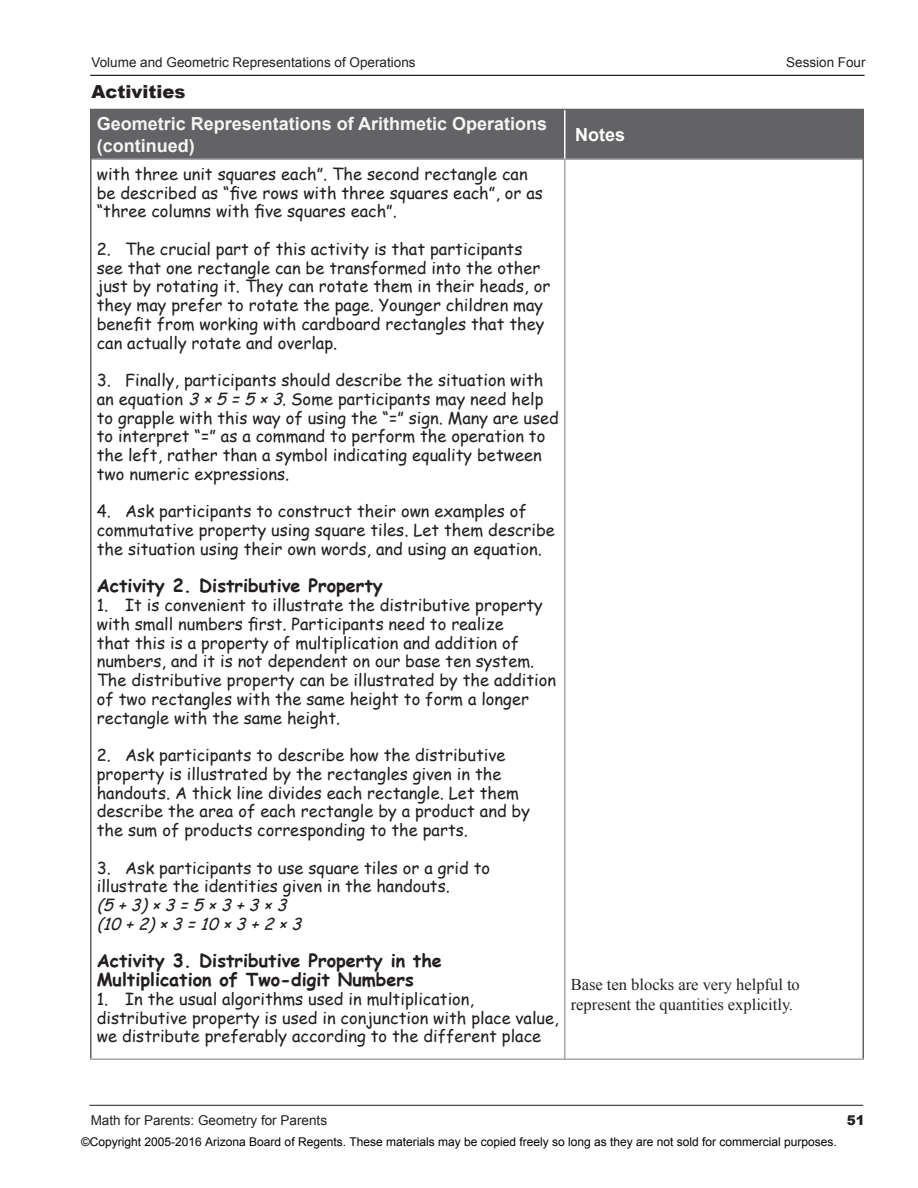
<style>
.page{position:relative;width:918px;height:1188px;background:#fff}
.page>*{position:absolute;margin:0;border:0;box-sizing:border-box;transform-origin:0 0}
.Heading_11{font:700 18px/18.8px "Comic Sans MS";color:#231f20}
.t1{font:700 18px/21.6px "Arial";color:#f4f5f5}
.t2{font:900 18px "Arial";color:#231f20}
.t3{font:700 18px "Arial";color:#fff}
.t4{font:16.5px/18.8px "Comic Sans MS";color:#231f20}
.t5{font:16.5px/19.8px "Times New Roman";color:#231f20}
.t6{font:italic 16.5px "Comic Sans MS";color:#231f20}
.t7{font:13.5px "Arial";color:#231f20}
.t8{font:900 13.5px "Arial";color:#231f20}
.t9{font:12px "Arial";color:#000}
.s1{font-style:italic}
</style>
<div class="page">
<hr style="left:91px;top:75px;width:774px;height:1px;background:#231f20">
<hr style="left:89px;top:1105px;width:774px;height:1px;background:#231f20">
<hr style="left:90px;top:75px;width:774px;height:1px;background:#231f20">
<hr style="left:564px;top:158px;width:2px;height:902px;background:#a5a6aa">
<div style="left:91px;top:110px;width:771px;height:50px;background:#636366"></div>
<hr style="left:90px;top:1058px;width:474px;height:2px;background:#a5a6aa">
<hr style="left:566px;top:1058px;width:298px;height:2px;background:#a5a6aa">
<hr style="left:90px;top:159px;width:1px;height:899px;background:#675f5d">
<hr style="left:862px;top:159px;width:2px;height:899px;background:#675f5d">
<hr style="left:90px;top:109px;width:475px;height:1px;background:#675f5d">
<hr style="left:90px;top:110px;width:1px;height:49px;background:#675f5d">
<hr style="left:565px;top:109px;width:299px;height:1px;background:#675f5d">
<hr style="left:862px;top:110px;width:2px;height:49px;background:#675f5d">
<hr style="left:564px;top:110px;width:2px;height:48px;background:#fff">
<p class="t7" style="left:92px;top:55px;width:326px">Volume and Geometric Representations of Operations</p>
<p class="t7" style="left:786px;top:55px;width:81px">Session Four</p>
<p class="t2" style="left:92px;top:82px;width:95px">Activities</p>
<p class="t1" style="left:97px;top:113px;width:452px">Geometric Representations of Arithmetic Operations (continued)</p>
<p class="t3" style="left:575px;top:124px;width:52px">Notes</p>
<p class="t4" style="left:97px;top:164px;width:448px">with three unit squares each”. The second rectangle can be described as “five rows with three squares each”, or as “three columns with five squares each”.</p>
<p class="t4" style="left:97px;top:239px;width:455px">2. The crucial part of this activity is that participants see that one rectangle can be transformed into the other just by rotating it. They can rotate them in their heads, or they may prefer to rotate the page. Younger children may benefit from working with cardboard rectangles that they can actually rotate and overlap.</p>
<p class="t4" style="left:97px;top:370px;width:464px">3. Finally, participants should describe the situation with an equation <span class="s1">3×5=5×3</span>. Some participants may need help to grapple with this way of using the “=” sign. Many are used to interpret “=” as a command to perform the operation to the left, rather than a symbol indicating equality between two numeric expressions.</p>
<p class="t4" style="left:97px;top:501px;width:460px">4. Ask participants to construct their own examples of commutative property using square tiles. Let them describe the situation using their own words, and using an equation.</p>
<p class="Heading_11" style="left:97px;top:576px;width:288px">Activity 2. Distributive Property</p>
<p class="t4" style="left:97px;top:595px;width:461px">1. It is convenient to illustrate the distributive property with small numbers first. Participants need to realize<br>that this is a property of multiplication and addition of numbers, and it is not dependent on our base ten system.<br>The distributive property can be illustrated by the addition of two rectangles with the same height to form a longer rectangle with the same height.</p>
<p class="t4" style="left:97px;top:745px;width:435px">2. Ask participants to describe how the distributive property is illustrated by the rectangles given in the handouts. A thick line divides each rectangle. Let them describe the area of each rectangle by a product and by the sum of products corresponding to the parts.</p>
<p class="t4" style="left:97px;top:858px;width:395px">3. Ask participants to use square tiles or a grid to illustrate the identities given in the handouts.</p>
<p class="t6" style="left:97px;top:893px;width:197px">(5+3)×3=5×3+3×3</p>
<p class="t6" style="left:97px;top:912px;width:212px">(10+2)×3=10×3+2×3</p>
<p class="Heading_11" style="left:97px;top:951px;width:347px">Activity 3. Distributive Property in the<br>Multiplication of Two-digit Numbers</p>
<p class="t4" style="left:97px;top:989px;width:464px">1. In the usual algorithms used in multiplication, distributive property is used in conjunction with place value, we distribute preferably according to the different place</p>
<p class="t5" style="left:571px;top:974px;width:231px">Base ten blocks are very helpful to represent the quantities explicitly.</p>
<p class="t7" style="left:91px;top:1113px;width:238px">Math for Parents: Geometry for Parents</p>
<p class="t8" style="left:847px;top:1113px;width:20px">51</p>
<p class="t9" style="left:81px;top:1134px;width:757px">©Copyright 2005-2016 Arizona Board of Regents. These materials may be copied freely so long as they are not sold for commercial purposes.</p>
</div>
